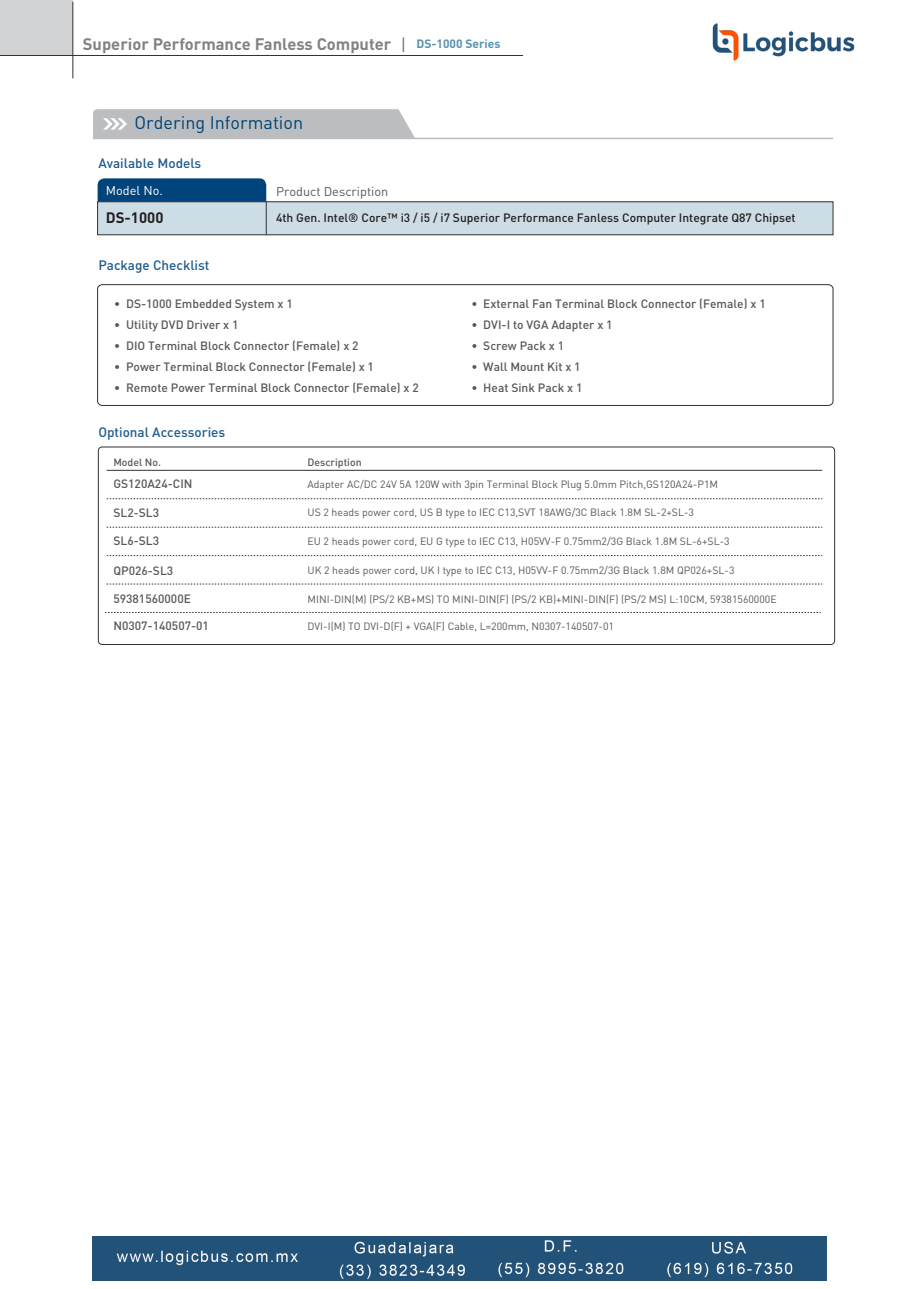
<style>
.page{position:relative;width:919px;height:1289px;background:#fff}
.page>*{position:absolute;margin:0;border:0;box-sizing:border-box;transform-origin:0 0}
.t1{font:18px "DIN Pro";color:#004475}
.t2{font:700 16.5px "DIN Pro";color:#808285}
.t3{font:700 15px "DIN Pro";color:#231f20}
.t4{font:500 13.5px "DIN Pro";color:#1e5b8f}
.t5{font:12.6px "DIN Pro";color:#57585a}
.t6{font:12.6px "DIN Pro";color:#fff}
.t7{font:500 12px "DIN Pro";color:#57585a}
.t8{font:500 12px "DIN Pro";color:#231f20}
.t9{font:700 12px "DIN Pro";color:#5691af}
.t10{font:10.5px "DIN Pro";color:#57585a}
.t11{font:500 10.5px "DIN Pro";color:#57585a}
</style>
<div class="page">
<hr style="left:93px;top:138px;width:740px;height:1px;background:#bcbdc0">
<svg style="left:93px;top:109px;width:322px;height:29px;background:#bfbfc2"></svg>
<div style="left:97px;top:284px;width:736px;height:121px;border:1px solid #313232;border-radius:5px"></div>
<div style="left:98px;top:202px;width:735px;height:33px;background:#cddde6"></div>
<div style="left:97px;top:201px;width:736px;height:34px;border:1px solid #313232"></div>
<hr style="left:266px;top:201px;width:1px;height:34px;background:#313232">
<svg style="left:98px;top:178px;width:168px;height:24px;background:#05477d"></svg>
<hr style="left:107px;top:470px;width:715px;height:1px;background:#313232">
<svg style="left:107px;top:498px;width:715px;height:1px"></svg>
<svg style="left:107px;top:527px;width:715px;height:1px"></svg>
<svg style="left:107px;top:555px;width:715px;height:1px"></svg>
<svg style="left:107px;top:583px;width:715px;height:1px"></svg>
<svg style="left:105px;top:612px;width:715px;height:1px"></svg>
<div style="left:98px;top:447px;width:736px;height:197px;border:1px solid #313232;border-radius:4px"></div>
<div style="left:0;top:1px;width:73px;height:54px;background:#d1d2d4"></div>
<hr style="left:0;top:55px;width:523px;height:1px;background:#313232">
<hr style="left:73px;top:2px;width:1px;height:76px;background:#313232">
<svg style="left:402px;top:37px;width:2px;height:15px"></svg>
<img style="left:712px;top:23px;width:143px;height:38px">
<img style="left:92px;top:1236px;width:734px;height:44px">
<h2 class="t2" style="left:83px;top:30px;width:310px">Superior Performance Fanless Computer</h2>
<p class="t9" style="left:416px;top:34px;width:85px">DS-1000 Series</p>
<h1 class="t1" style="left:134px;top:111px;width:170px">Ordering Information</h1>
<p class="t4" style="left:98px;top:152px;width:104px">Available Models</p>
<p class="t6" style="left:106px;top:182px;width:59px">Model No.</p>
<p class="t5" style="left:276px;top:183px;width:114px">Product Description</p>
<h3 class="t3" style="left:106px;top:205px;width:59px">DS-1000</h3>
<p class="t8" style="left:276px;top:208px;width:521px">4th Gen. Intel® Core™ i3 / i5 / i7 Superior Performance Fanless Computer Integrate Q87 Chipset</p>
<p class="t4" style="left:98px;top:254px;width:113px">Package Checklist</p>
<p class="t7" style="left:114px;top:293px;width:180px">• DS-1000 Embedded System x 1</p>
<p class="t7" style="left:114px;top:314px;width:126px">• Utility DVD Driver x 1</p>
<p class="t7" style="left:114px;top:335px;width:246px">• DIO Terminal Block Connector (Female) x 2</p>
<p class="t7" style="left:114px;top:356px;width:261px">• Power Terminal Block Connector (Female) x 1</p>
<p class="t7" style="left:114px;top:377px;width:306px">• Remote Power Terminal Block Connector (Female) x 2</p>
<p class="t7" style="left:471px;top:293px;width:296px">• External Fan Terminal Block Connector (Female) x 1</p>
<p class="t7" style="left:471px;top:314px;width:143px">• DVI-I to VGA Adapter x 1</p>
<p class="t7" style="left:471px;top:335px;width:94px">• Screw Pack x 1</p>
<p class="t7" style="left:471px;top:356px;width:111px">• Wall Mount Kit x 1</p>
<p class="t7" style="left:471px;top:377px;width:113px">• Heat Sink Pack x 1</p>
<p class="t4" style="left:98px;top:421px;width:128px">Optional Accessories</p>
<p class="t11" style="left:113px;top:454px;width:49px">Model No.</p>
<p class="t7" style="left:113px;top:474px;width:81px">GS120A24-CIN</p>
<p class="t7" style="left:113px;top:503px;width:47px">SL2-SL3</p>
<p class="t7" style="left:113px;top:530px;width:47px">SL6-SL3</p>
<p class="t7" style="left:113px;top:560px;width:61px">QP026-SL3</p>
<p class="t7" style="left:113px;top:589px;width:79px">59381560000E</p>
<p class="t7" style="left:113px;top:616px;width:97px">N0307-140507-01</p>
<p class="t11" style="left:307px;top:454px;width:56px">Description</p>
<p class="t10" style="left:307px;top:477px;width:412px">Adapter AC/DC 24V 5A 120W with 3pin Terminal Block Plug 5.0mm Pitch,GS120A24-P1M</p>
<p class="t10" style="left:307px;top:505px;width:388px">US 2 heads power cord, US B type to IEC C13,SVT 18AWG/3C Black 1.8M SL-2+SL-3</p>
<p class="t10" style="left:307px;top:534px;width:423px">EU 2 heads power cord, EU G type to IEC C13, H05VV-F 0.75mm2/3G Black 1.8M SL-6+SL-3</p>
<p class="t10" style="left:307px;top:563px;width:428px">UK 2 heads power cord, UK I type to IEC C13, H05VV-F 0.75mm2/3G Black 1.8M QP026+SL-3</p>
<p class="t10" style="left:307px;top:591px;width:470px">MINI-DIN(M) (PS/2 KB+MS) TO MINI-DIN(F) (PS/2 KB)+MINI-DIN(F) (PS/2 MS) L:10CM, 59381560000E</p>
<p class="t10" style="left:307px;top:618px;width:308px">DVI-I(M) TO DVI-D(F) + VGA(F) Cable, L=200mm, N0307-140507-01</p>
</div>
